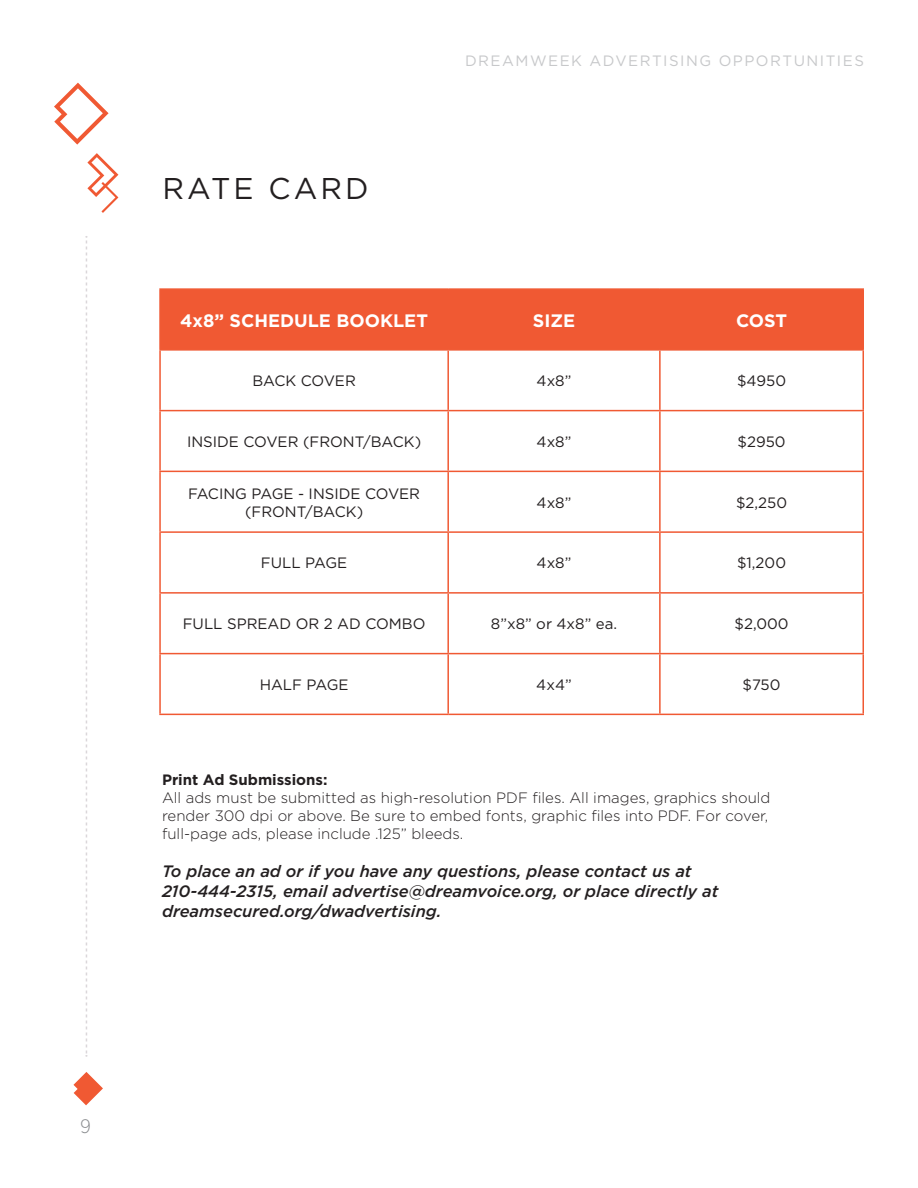
<style>
.page{position:relative;width:918px;height:1188px;background:#fff}
.page>*{position:absolute;margin:0;border:0;box-sizing:border-box;transform-origin:0 0}
.t1{font:30px "Gotham";letter-spacing:.1em;color:#231f20}
.t2{font:300 19.5px "Gotham Narrow";color:#8a8c8f}
.t3{font:700 18px "Gotham";color:#fff}
.t4{font:italic 500 16.5px/19.8px "Gotham";color:#231f20}
.t5{font:300 15px "Gotham";color:#231f20}
.t6{font:15px "Gotham";color:#231f20}
.t7{font:15px "Gotham";letter-spacing:.1em;color:#c7c8ca}
.t8{font:700 15px "Gotham";color:#231f20}
</style>
<div class="page">
<svg style="left:73px;top:1072px;width:30px;height:33px"></svg>
<svg style="left:54px;top:83px;width:55px;height:62px"></svg>
<svg style="left:87px;top:153px;width:31px;height:60px"></svg>
<svg style="left:86px;top:236px;width:1px;height:820px"></svg>
<div style="left:161px;top:290px;width:701px;height:59px;background:#f05933"></div>
<hr style="left:159px;top:290px;width:2px;height:59px;background:#f05933">
<hr style="left:159px;top:288px;width:289px;height:2px;background:#f05933">
<hr style="left:447px;top:290px;width:2px;height:59px;background:#f05933">
<hr style="left:448px;top:288px;width:212px;height:2px;background:#f05933">
<hr style="left:660px;top:288px;width:204px;height:2px;background:#f05933">
<hr style="left:659px;top:290px;width:2px;height:59px;background:#f05933">
<hr style="left:862px;top:290px;width:2px;height:59px;background:#f05933">
<hr style="left:159px;top:351px;width:2px;height:59px;background:#f05933">
<hr style="left:159px;top:411px;width:2px;height:60px;background:#f05933">
<hr style="left:159px;top:472px;width:2px;height:59px;background:#f05933">
<hr style="left:159px;top:533px;width:2px;height:59px;background:#f05933">
<hr style="left:159px;top:349px;width:289px;height:2px;background:#f05933">
<hr style="left:159px;top:410px;width:289px;height:1px;background:#f05933">
<hr style="left:159px;top:471px;width:289px;height:1px;background:#f05933">
<hr style="left:159px;top:531px;width:289px;height:2px;background:#f05933">
<hr style="left:447px;top:351px;width:2px;height:59px;background:#f05933">
<hr style="left:447px;top:411px;width:2px;height:60px;background:#f05933">
<hr style="left:447px;top:472px;width:2px;height:59px;background:#f05933">
<hr style="left:447px;top:533px;width:2px;height:59px;background:#f05933">
<hr style="left:448px;top:349px;width:212px;height:2px;background:#f05933">
<hr style="left:660px;top:349px;width:204px;height:2px;background:#f05933">
<hr style="left:659px;top:351px;width:2px;height:59px;background:#f05933">
<hr style="left:862px;top:351px;width:2px;height:59px;background:#f05933">
<hr style="left:659px;top:411px;width:2px;height:60px;background:#f05933">
<hr style="left:862px;top:411px;width:2px;height:60px;background:#f05933">
<hr style="left:659px;top:472px;width:2px;height:59px;background:#f05933">
<hr style="left:862px;top:472px;width:2px;height:59px;background:#f05933">
<hr style="left:659px;top:533px;width:2px;height:59px;background:#f05933">
<hr style="left:862px;top:533px;width:2px;height:59px;background:#f05933">
<hr style="left:448px;top:410px;width:212px;height:1px;background:#f05933">
<hr style="left:660px;top:410px;width:204px;height:1px;background:#f05933">
<hr style="left:448px;top:471px;width:212px;height:1px;background:#f05933">
<hr style="left:660px;top:471px;width:204px;height:1px;background:#f05933">
<hr style="left:448px;top:531px;width:212px;height:2px;background:#f05933">
<hr style="left:660px;top:531px;width:204px;height:2px;background:#f05933">
<hr style="left:159px;top:594px;width:2px;height:59px;background:#f05933">
<hr style="left:159px;top:592px;width:289px;height:2px;background:#f05933">
<hr style="left:447px;top:594px;width:2px;height:59px;background:#f05933">
<hr style="left:448px;top:592px;width:212px;height:2px;background:#f05933">
<hr style="left:660px;top:592px;width:204px;height:2px;background:#f05933">
<hr style="left:659px;top:594px;width:2px;height:59px;background:#f05933">
<hr style="left:862px;top:594px;width:2px;height:59px;background:#f05933">
<hr style="left:159px;top:654px;width:2px;height:60px;background:#f05933">
<hr style="left:159px;top:653px;width:289px;height:1px;background:#f05933">
<hr style="left:447px;top:654px;width:2px;height:60px;background:#f05933">
<hr style="left:448px;top:653px;width:212px;height:1px;background:#f05933">
<hr style="left:660px;top:653px;width:204px;height:1px;background:#f05933">
<hr style="left:659px;top:654px;width:2px;height:60px;background:#f05933">
<hr style="left:862px;top:654px;width:2px;height:60px;background:#f05933">
<hr style="left:159px;top:714px;width:289px;height:1px;background:#f05933">
<hr style="left:448px;top:714px;width:212px;height:1px;background:#f05933">
<hr style="left:660px;top:714px;width:204px;height:1px;background:#f05933">
<p class="t1" style="left:162px;top:170px;width:208px">RATE CARD</p>
<p class="t7" style="left:465px;top:51px;width:400px">DREAMWEEK ADVERTISING OPPORTUNITIES</p>
<p class="t3" style="left:180px;top:308px;width:249px">4x8” SCHEDULE BOOKLET</p>
<p class="t3" style="left:533px;top:308px;width:44px">SIZE</p>
<p class="t3" style="left:736px;top:308px;width:53px">COST</p>
<p class="t6" style="left:252px;top:371px;width:105px">BACK COVER</p>
<p class="t6" style="left:537px;top:371px;width:36px">4x8”</p>
<p class="t6" style="left:737px;top:371px;width:50px">$4950</p>
<p class="t6" style="left:187px;top:432px;width:236px">INSIDE COVER (FRONT/BACK)</p>
<p class="t6" style="left:537px;top:432px;width:36px">4x8”</p>
<p class="t6" style="left:738px;top:432px;width:50px">$2950</p>
<p class="t6" style="left:188px;top:484px;width:234px">FACING PAGE - INSIDE COVER</p>
<p class="t6" style="left:245px;top:502px;width:120px">(FRONT/BACK)</p>
<p class="t6" style="left:537px;top:493px;width:36px">4x8”</p>
<p class="t6" style="left:736px;top:493px;width:53px">$2,250</p>
<p class="t6" style="left:261px;top:554px;width:88px">FULL PAGE</p>
<p class="t6" style="left:537px;top:554px;width:36px">4x8”</p>
<p class="t6" style="left:737px;top:554px;width:51px">$1,200</p>
<p class="t6" style="left:183px;top:614px;width:244px">FULL SPREAD OR 2 AD COMBO</p>
<p class="t6" style="left:491px;top:614px;width:128px">8”x8” or 4x8” ea.</p>
<p class="t6" style="left:735px;top:614px;width:56px">$2,000</p>
<p class="t6" style="left:260px;top:675px;width:90px">HALF PAGE</p>
<p class="t6" style="left:536px;top:675px;width:37px">4x4”</p>
<p class="t6" style="left:743px;top:675px;width:39px">$750</p>
<p class="t8" style="left:162px;top:770px;width:167px">Print Ad Submissions:</p>
<p class="t5" style="left:162px;top:789px;width:610px">All ads must be submitted as high-resolution PDF files. All images, graphics should</p>
<p class="t5" style="left:162px;top:807px;width:608px">render 300 dpi or above. Be sure to embed fonts, graphic files into PDF. For cover,</p>
<p class="t5" style="left:162px;top:825px;width:303px">full-page ads, please include .125” bleeds.</p>
<p class="t4" style="left:162px;top:861px;width:558px">To place an ad or if you have any questions, please contact us at<br>210-444-2315, email advertise@dreamvoice.org, or place directly at dreamsecured.org/dwadvertising.</p>
<h2 class="t2" style="left:80px;top:1115px;width:12px">9</h2>
</div>
